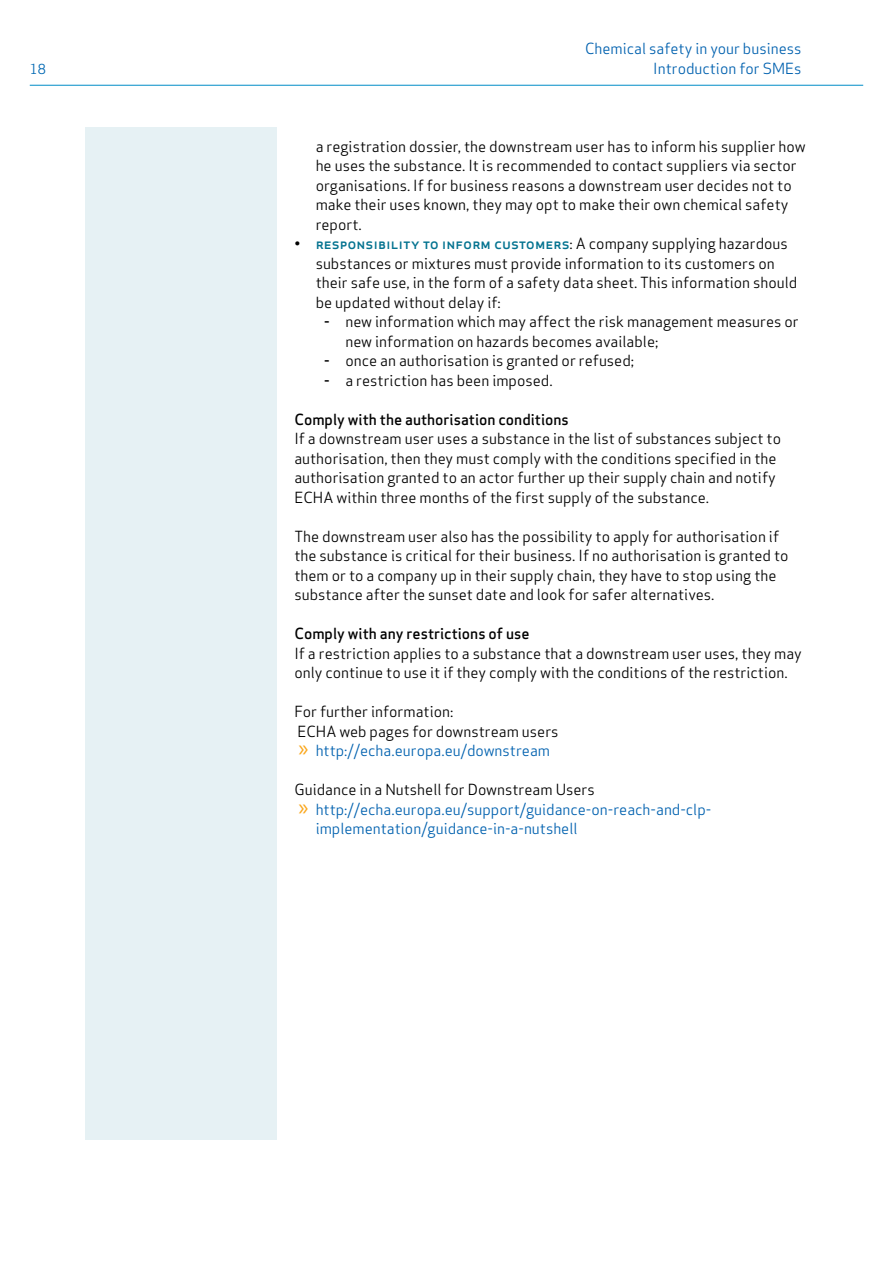
<style>
.page{position:relative;width:893px;height:1263px;background:#fff}
.page>*{position:absolute;margin:0;border:0;box-sizing:border-box;transform-origin:0 0}
.t1{font:15px/19.5px "Apex Sans";color:#000}
.t2{font:15px "Apex Sans";color:#0061af}
.t3{font:500 15px "Apex Sans";color:#000}
.t4{font:13.5px "Apex Sans";color:#0068b3}
.s1{font-weight:500;color:#047390}
.s2{font-weight:500}
.s3{font-family:"Myriad Pro";font-size:24px;color:#faa61a}
.s4{color:#0061af}
</style>
<div class="page">
<hr style="left:30px;top:85px;width:833px;height:1px;background:#008dc7">
<div style="left:85px;top:128px;width:191px;height:1012px;background:#e6f1f4"></div>
<p class="t2" style="left:585px;top:36px;width:218px">Chemical safety in your business</p>
<p class="t4" style="left:30px;top:58px;width:18px">18</p>
<p class="t2" style="left:653px;top:56px;width:150px">Introduction for SMEs</p>
<p class="t1" style="left:316px;top:135px;width:491px">a registration dossier, the downstream user has to inform his supplier how he uses the substance. It is recommended to contact suppliers via sector organisations. If for business reasons a downstream user decides not to make their uses known, they may opt to make their own chemical safety report.</p>
<p class="t1" style="left:316px;top:232px;width:483px;text-indent:-21px">• <span class="s1">responsibility to inform customers</span>: A company supplying hazardous substances or mixtures must provide information to its customers on their safe use, in the form of a safety data sheet. This information should be updated without delay if:</p>
<p class="t1" style="left:345px;top:310px;width:455px;text-indent:-21px"><span class="s2">-</span> new information which may affect the risk management measures or new information on hazards becomes available;</p>
<p class="t1" style="left:324px;top:349px;width:312px"><span class="s2">-</span> once an authorisation is granted or refused;</p>
<p class="t1" style="left:324px;top:369px;width:230px"><span class="s2">-</span> a restriction has been imposed.</p>
<p class="t3" style="left:294px;top:406px;width:276px">Comply with the authorisation conditions</p>
<p class="t1" style="left:294px;top:427px;width:488px">If a downstream user uses a substance in the list of substances subject to authorisation, then they must comply with the conditions specified in the authorisation granted to an actor further up their supply chain and notify ECHA within three months of the first supply of the substance.</p>
<p class="t1" style="left:294px;top:525px;width:496px">The downstream user also has the possibility to apply for authorisation if the substance is critical for their business. If no authorisation is granted to them or to a company up in their supply chain, they have to stop using the substance after the sunset date and look for safer alternatives.</p>
<p class="t3" style="left:294px;top:620px;width:237px">Comply with any restrictions of use</p>
<p class="t1" style="left:294px;top:642px;width:509px">If a restriction applies to a substance that a downstream user uses, they may only continue to use it if they comply with the conditions of the restriction.</p>
<p class="t1" style="left:294px;top:700px;width:266px">For further information:<br>ECHA web pages for downstream users <span class="s3">»</span> <span class="s4">http://echa.europa.eu/downstream</span></p>
<p class="t1" style="left:294px;top:778px;width:302px">Guidance in a Nutshell for Downstream Users</p>
<p class="t2" style="left:299px;top:797px;width:414px"><span class="s3">»</span> http://echa.europa.eu/support/guidance-on-reach-and-clp-</p>
<p class="t2" style="left:316px;top:816px;width:263px">implementation/guidance-in-a-nutshell</p>
</div>
